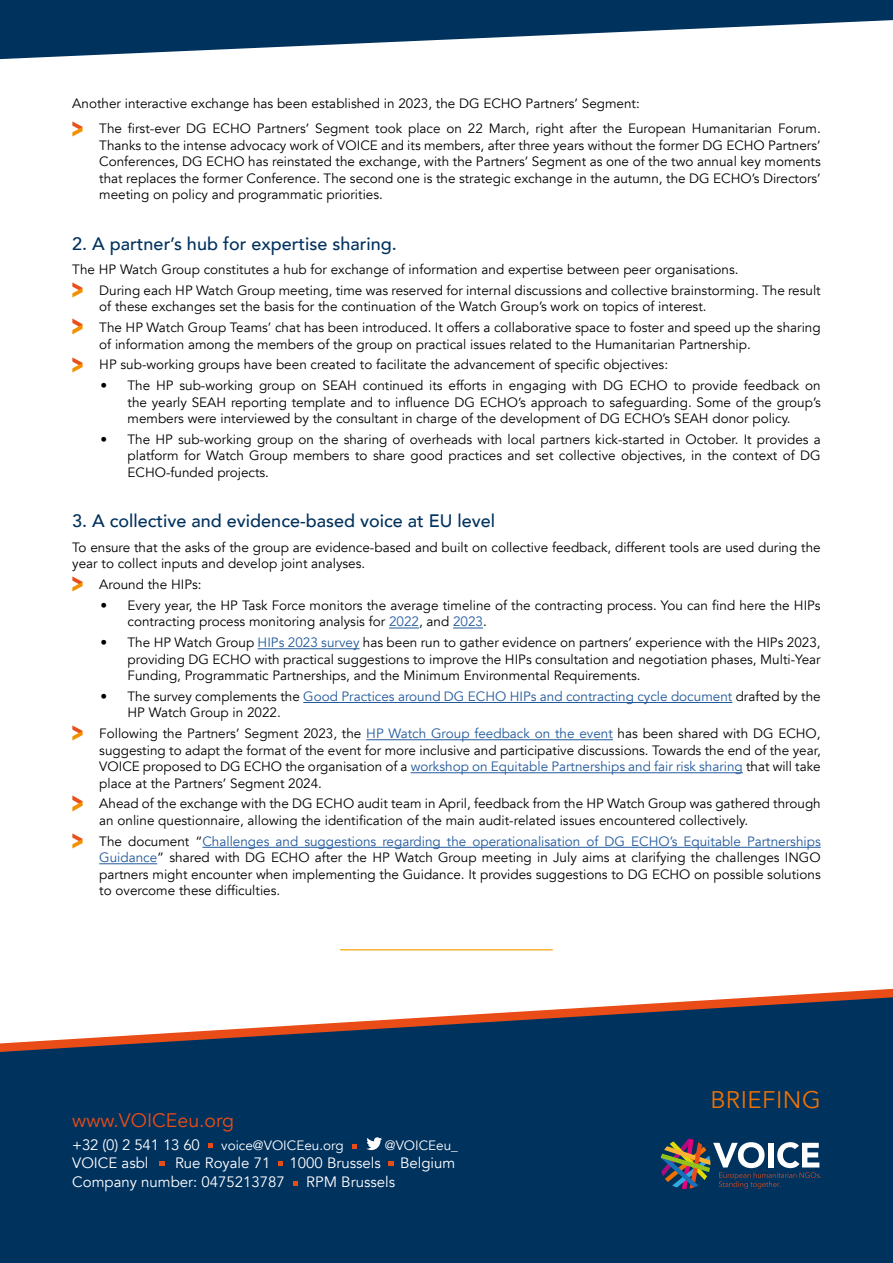
<style>
.page{position:relative;width:893px;height:1263px;background:#fff}
.page>*{position:absolute;margin:0;border:0;box-sizing:border-box;transform-origin:0 0}
.t1{font:24px "Avenir";letter-spacing:.02em;color:#ee7100}
.t2{font:19.5px "Avenir";color:#e94c16}
.t3{font:500 18px "Avenir";color:#00325e}
.t4{font:15px "Avenir";color:#fff}
.t5{font:13.5px/16.5px "Avenir";color:#000;text-align:justify}
.t6{font:13.5px/16.5px "Avenir";color:#22599b}
.t7{font:13.5px "Avenir";color:#fff}
.s1{color:#22599b}
.s2{color:#000}
</style>
<div class="page">
<svg style="left:0;top:0;width:893px;height:60px;fill:#00325e"></svg>
<div style="left:0;top:1052px;width:893px;height:211px;background:#00325e"></div>
<svg style="left:366px;top:1137px;width:16px;height:13px"></svg>
<svg style="left:353px;top:1144px;width:4px;height:4px"></svg>
<svg style="left:208px;top:1143px;width:5px;height:5px"></svg>
<svg style="left:160px;top:1161px;width:5px;height:5px"></svg>
<svg style="left:278px;top:1161px;width:4px;height:5px"></svg>
<svg style="left:293px;top:1181px;width:5px;height:5px"></svg>
<svg style="left:388px;top:1161px;width:5px;height:5px"></svg>
<svg style="left:660px;top:1138px;width:161px;height:51px;background:#4b6073"></svg>
<svg style="left:0;top:989px;width:893px;height:63px"></svg>
<hr style="left:389px;top:628px;width:30px;height:1px;background:#22599b">
<hr style="left:453px;top:628px;width:30px;height:1px;background:#22599b">
<hr style="left:258px;top:648px;width:102px;height:1px;background:#22599b">
<hr style="left:303px;top:702px;width:429px;height:1px;background:#22599b">
<hr style="left:366px;top:739px;width:247px;height:1px;background:#22599b">
<hr style="left:411px;top:772px;width:332px;height:1px;background:#22599b">
<hr style="left:202px;top:847px;width:619px;height:1px;background:#22599b">
<hr style="left:99px;top:863px;width:58px;height:1px;background:#22599b">
<img style="left:72px;top:282px;width:11px;height:15px">
<img style="left:72px;top:319px;width:11px;height:15px">
<img style="left:72px;top:357px;width:11px;height:16px">
<img style="left:72px;top:576px;width:11px;height:16px">
<img style="left:72px;top:726px;width:11px;height:15px">
<img style="left:72px;top:796px;width:11px;height:15px">
<img style="left:72px;top:833px;width:11px;height:15px">
<hr style="left:340px;top:949px;width:213px;height:1px;background:#f9b231">
<img style="left:72px;top:122px;width:11px;height:15px">
<p class="t5" style="left:72px;top:96px;width:569px">Another interactive exchange has been established in 2023, the DG ECHO Partners’ Segment:</p>
<p class="t5" style="left:99px;top:121px;width:723px;text-indent:-27px">• The first-ever DG ECHO Partners’ Segment took place on 22 March, right after the European Humanitarian Forum.<br>Thanks to the intense advocacy work of VOICE and its members, after three years without the former DG ECHO Partners’ Conferences, DG ECHO has reinstated the exchange, with the Partners’ Segment as one of the two annual key moments that replaces the former Conference. The second one is the strategic exchange in the autumn, the DG ECHO’s Directors’ meeting on policy and programmatic priorities.</p>
<h3 class="t3" style="left:72px;top:228px;width:326px">2. A partner’s hub for expertise sharing.</h3>
<p class="t5" style="left:72px;top:261px;width:668px">The HP Watch Group constitutes a hub for exchange of information and expertise between peer organisations.</p>
<p class="t5" style="left:99px;top:282px;width:723px;text-indent:-27px">• During each HP Watch Group meeting, time was reserved for internal discussions and collective brainstorming. The result of these exchanges set the basis for the continuation of the Watch Group’s work on topics of interest.</p>
<p class="t5" style="left:99px;top:319px;width:723px;text-indent:-27px">• The HP Watch Group Teams’ chat has been introduced. It offers a collaborative space to foster and speed up the sharing of information among the members of the group on practical issues related to the Humanitarian Partnership.</p>
<p class="t5" style="left:72px;top:357px;width:597px">• HP sub-working groups have been created to facilitate the advancement of specific objectives:</p>
<p class="t5" style="left:128px;top:377px;width:695px;text-indent:-27px">• The HP sub-working group on SEAH continued its efforts in engaging with DG ECHO to provide feedback on the yearly SEAH reporting template and to influence DG ECHO’s approach to safeguarding. Some of the group’s members were interviewed by the consultant in charge of the development of DG ECHO’s SEAH donor policy.</p>
<p class="t5" style="left:128px;top:431px;width:695px;text-indent:-27px">• The HP sub-working group on the sharing of overheads with local partners kick-started in October. It provides a platform for Watch Group members to share good practices and set collective objectives, in the context of DG ECHO-funded projects.</p>
<h3 class="t3" style="left:72px;top:505px;width:424px">3. A collective and evidence-based voice at EU level</h3>
<p class="t5" style="left:72px;top:539px;width:750px">To ensure that the asks of the group are evidence-based and built on collective feedback, different tools are used during the year to collect inputs and develop joint analyses.</p>
<p class="t5" style="left:72px;top:576px;width:131px">• Around the HIPs:</p>
<p class="t5" style="left:128px;top:597px;width:695px;text-indent:-27px">• Every year, the HP Task Force monitors the average timeline of the contracting process. You can find here the HIPs contracting process monitoring analysis for <span class="s1">2022</span>, and <span class="s1">2023</span>.</p>
<p class="t5" style="left:128px;top:634px;width:695px;text-indent:-27px">• The HP Watch Group <span class="s1">HIPs 2023 survey</span> has been run to gather evidence on partners’ experience with the HIPs 2023, providing DG ECHO with practical suggestions to improve the HIPs consultation and negotiation phases, Multi-Year Funding, Programmatic Partnerships, and the Minimum Environmental Requirements.</p>
<p class="t6" style="left:128px;top:688px;width:695px;text-indent:-27px"><span class="s2">• The survey complements the</span> Good Practices around DG ECHO HIPs and contracting cycle document <span class="s2">drafted by the<br>HP Watch Group in 2022.</span></p>
<p class="t5" style="left:99px;top:725px;width:723px;text-indent:-27px">• Following the Partners’ Segment 2023, the <span class="s1">HP Watch Group feedback on the event</span> has been shared with DG ECHO, suggesting to adapt the format of the event for more inclusive and participative discussions. Towards the end of the year, VOICE proposed to DG ECHO the organisation of a <span class="s1">workshop on Equitable Partnerships and fair risk sharing</span> that will take place at the Partners’ Segment 2024.</p>
<p class="t5" style="left:99px;top:796px;width:723px;text-indent:-27px">• Ahead of the exchange with the DG ECHO audit team in April, feedback from the HP Watch Group was gathered through an online questionnaire, allowing the identification of the main audit-related issues encountered collectively.</p>
<p class="t5" style="left:99px;top:833px;width:723px;text-indent:-27px">• The document “<span class="s1">Challenges and suggestions regarding the operationalisation of DG ECHO’s Equitable Partnerships Guidance</span>” shared with DG ECHO after the HP Watch Group meeting in July aims at clarifying the challenges INGO partners might encounter when implementing the Guidance. It provides suggestions to DG ECHO on possible solutions to overcome these difficulties.</p>
<h2 class="t2" style="left:72px;top:1109px;width:163px">www.VOICEeu.org</h2>
<p class="t4" style="left:72px;top:1135px;width:129px">+32 (0) 2 541 13 60</p>
<p class="t7" style="left:221px;top:1137px;width:124px">voice@VOICEeu.org</p>
<p class="t7" style="left:385px;top:1137px;width:75px">@VOICEeu_</p>
<p class="t4" style="left:72px;top:1153px;width:78px">VOICE asbl</p>
<p class="t4" style="left:175px;top:1153px;width:97px">Rue Royale 71</p>
<p class="t4" style="left:289px;top:1153px;width:93px">1000 Brussels</p>
<p class="t4" style="left:400px;top:1153px;width:57px">Belgium</p>
<p class="t4" style="left:72px;top:1173px;width:214px">Company number: 0475213787</p>
<p class="t4" style="left:306px;top:1173px;width:90px">RPM Brussels</p>
<h1 class="t1" style="left:710px;top:1086px;width:112px">BRIEFING</h1>
</div>
